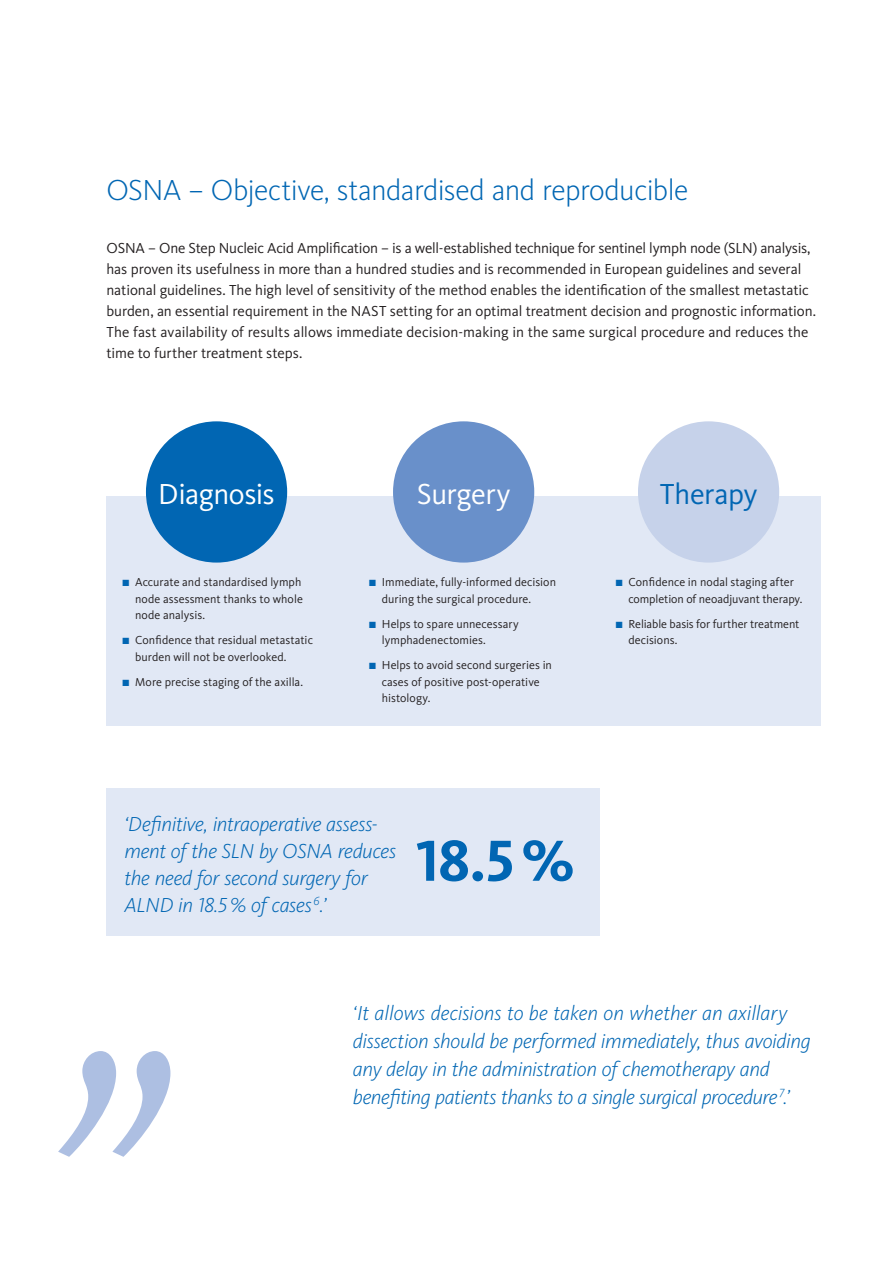
<style>
.page{position:relative;width:893px;height:1263px;background:#fff}
.page>*{position:absolute;margin:0;border:0;box-sizing:border-box;transform-origin:0 0}
.t1{font:700 60px "Kievit Pro";color:#0166b3}
.Headline_24_28{font:300 30px "Kievit Pro";letter-spacing:-.015em;color:#0166b3}
.Subline_12_14_regula{font:30px "Kievit Pro";letter-spacing:-.015em;color:#fff}
.Subline_12_14_regula-2{font:30px "Kievit Pro";letter-spacing:-.01em;color:#0166b3}
.t2{font:italic 300 21px/28px "Kievit Pro";letter-spacing:-.015em;color:#0166b3}
.Copy_Regular_10_14{font:15px/21px "Kievit Pro";letter-spacing:-.005em;color:#231f20}
.Subline_12_14_regula-3{font:12px/16.5px "Kievit Pro";letter-spacing:.005em;color:#231f20}
.s1{color:#0166b3}
</style>
<div class="page">
<div style="left:106px;top:789px;width:494px;height:147px;background:#e1e8f5"></div>
<div style="left:106px;top:497px;width:715px;height:229px;background:#e1e8f5"></div>
<div style="left:146px;top:421px;width:141px;height:142px;background:#0166b3;border-radius:50%"></div>
<div style="left:393px;top:421px;width:141px;height:142px;background:#6990ca;border-radius:50%"></div>
<div style="left:638px;top:421px;width:141px;height:142px;background:#c6d2ea;border-radius:50%"></div>
<svg style="left:58px;top:1051px;width:112px;height:106px"></svg>
<p class="Headline_24_28" style="left:106px;top:172px;width:584px">OSNA – Objective, standardised and reproducible</p>
<p class="Copy_Regular_10_14" style="left:106px;top:238px;width:711px">OSNA – One Step Nucleic Acid Amplification – is a well-established technique for sentinel lymph node (SLN) analysis, has proven its usefulness in more than a hundred studies and is recommended in European guidelines and several national guidelines. The high level of sensitivity of the method enables the identification of the smallest metastatic burden, an essential requirement in the NAST setting for an optimal treatment decision and prognostic information.<br>The fast availability of results allows immediate decision-making in the same surgical procedure and reduces the time to further treatment steps.</p>
<p class="Subline_12_14_regula" style="left:158px;top:476px;width:118px">Diagnosis</p>
<p class="Subline_12_14_regula" style="left:417px;top:476px;width:95px">Surgery</p>
<p class="Subline_12_14_regula-2" style="left:660px;top:476px;width:99px">Therapy</p>
<p class="Subline_12_14_regula-3" style="left:135px;top:574px;width:169px;text-indent:-13px"><span class="s1">■</span> Accurate and standardised lymph node assessment thanks to whole node analysis.</p>
<p class="Subline_12_14_regula-3" style="left:135px;top:632px;width:179px;text-indent:-13px"><span class="s1">■</span> Confidence that residual metastatic burden will not be overlooked.</p>
<p class="Subline_12_14_regula-3" style="left:122px;top:673px;width:182px"><span class="s1">■</span> More precise staging of the axilla.</p>
<p class="Subline_12_14_regula-3" style="left:382px;top:574px;width:176px;text-indent:-13px"><span class="s1">■</span> Immediate, fully-informed decision during the surgical procedure.</p>
<p class="Subline_12_14_regula-3" style="left:382px;top:615px;width:138px;text-indent:-13px"><span class="s1">■</span> Helps to spare unnecessary lymphadenectomies.</p>
<p class="Subline_12_14_regula-3" style="left:382px;top:657px;width:172px;text-indent:-13px"><span class="s1">■</span> Helps to avoid second surgeries in cases of positive post-operative histology.</p>
<p class="Subline_12_14_regula-3" style="left:628px;top:574px;width:176px;text-indent:-13px"><span class="s1">■</span> Confidence in nodal staging after completion of neoadjuvant therapy.</p>
<p class="Subline_12_14_regula-3" style="left:628px;top:615px;width:173px;text-indent:-13px"><span class="s1">■</span> Reliable basis for further treatment decisions.</p>
<p class="t2" style="left:124px;top:811px;width:274px;line-height:27px">‘Definitive, intraoperative assess&shy;ment of the SLN by OSNA reduces the need for second surgery for<br>ALND in 18.5% of cases <sup>6</sup>.’</p>
<p class="t1" style="left:416px;top:825px;width:159px">18.5%</p>
<p class="t2" style="left:353px;top:999px;width:459px">‘It allows decisions to be taken on whether an axillary dissection should be performed immediately, thus avoiding any delay in the administration of chemotherapy and benefiting patients thanks to a single surgical procedure <sup>7</sup>.’</p>
</div>
